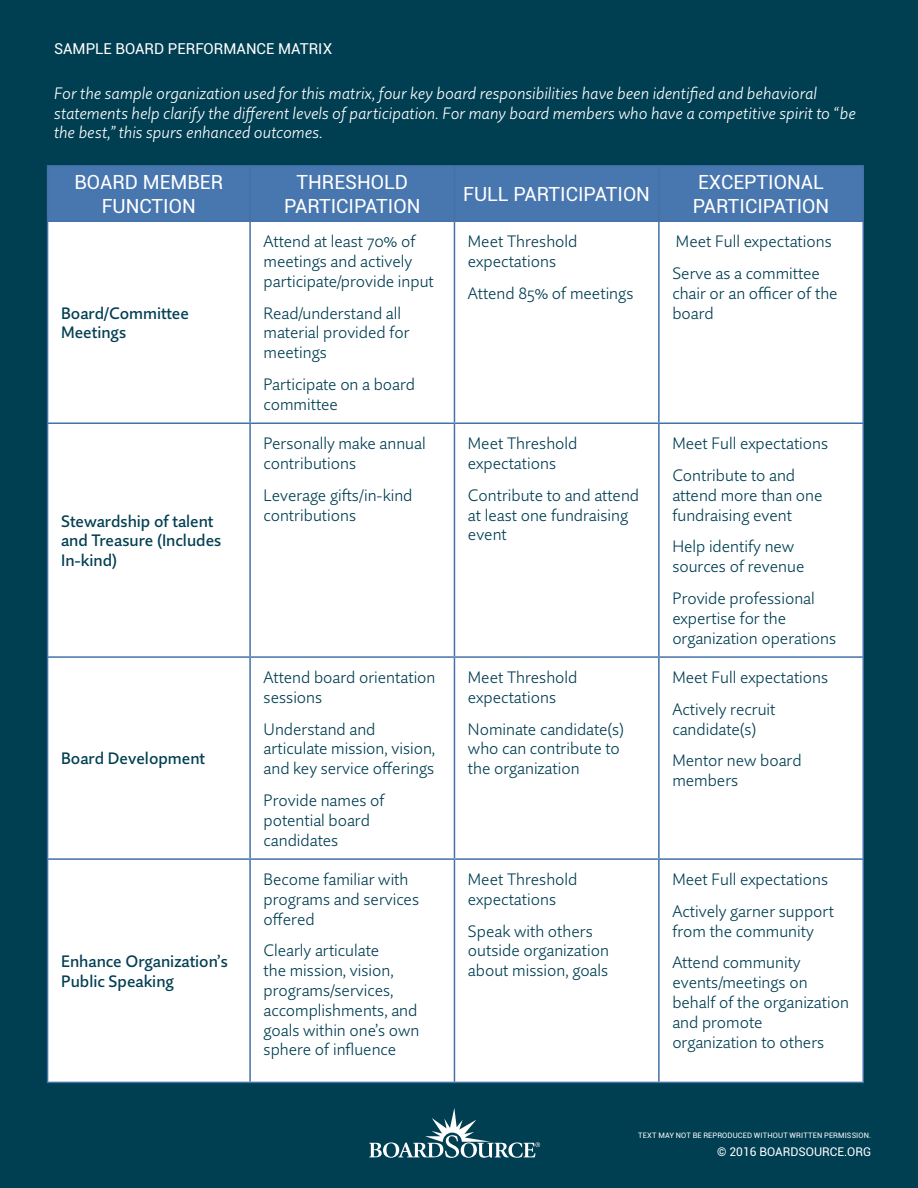
<style>
.page{position:relative;width:918px;height:1188px;background:#003e52}
.page>*{position:absolute;margin:0;border:0;box-sizing:border-box;transform-origin:0 0}
.t1{font:19.5px/23.4px "Roboto";color:#fff;text-align:center}
.t2{font:300 16.5px/19.8px "Quire Sans Pro";color:#003e52}
.t3{font:italic 300 16.5px/19.8px "Quire Sans Pro";color:#fff}
.t4{font:500 16.5px/19.8px "Quire Sans Pro";color:#003e52}
.t5{font:15px "Roboto";color:#fff}
.t6{font:12px "Roboto";color:#fff}
.t7{font:7.5px "Roboto";letter-spacing:.015em;color:#fff}
</style>
<div class="page">
<div style="left:48px;top:167px;width:814px;height:53px;background:#4876ae"></div>
<div style="left:48px;top:222px;width:814px;height:860px;background:#fff"></div>
<hr style="left:47px;top:165px;width:203px;height:2px;background:#4371a8">
<hr style="left:47px;top:167px;width:1px;height:53px;background:#4371a8">
<hr style="left:250px;top:165px;width:204px;height:2px;background:#4371a8">
<hr style="left:249px;top:167px;width:2px;height:53px;background:#4371a8">
<hr style="left:454px;top:165px;width:205px;height:2px;background:#4371a8">
<hr style="left:454px;top:167px;width:1px;height:53px;background:#4371a8">
<hr style="left:659px;top:165px;width:205px;height:2px;background:#4371a8">
<hr style="left:658px;top:167px;width:2px;height:53px;background:#4371a8">
<hr style="left:862px;top:167px;width:2px;height:53px;background:#4371a8">
<hr style="left:47px;top:220px;width:203px;height:2px;background:#4371a8">
<hr style="left:47px;top:222px;width:1px;height:200px;background:#4371a8">
<hr style="left:250px;top:220px;width:204px;height:2px;background:#4371a8">
<hr style="left:249px;top:222px;width:2px;height:200px;background:#4371a8">
<hr style="left:454px;top:220px;width:205px;height:2px;background:#4371a8">
<hr style="left:454px;top:222px;width:1px;height:200px;background:#4371a8">
<hr style="left:659px;top:220px;width:205px;height:2px;background:#4371a8">
<hr style="left:658px;top:222px;width:2px;height:200px;background:#4371a8">
<hr style="left:862px;top:222px;width:2px;height:200px;background:#4371a8">
<hr style="left:47px;top:422px;width:203px;height:2px;background:#4371a8">
<hr style="left:47px;top:424px;width:1px;height:232px;background:#4371a8">
<hr style="left:250px;top:422px;width:204px;height:2px;background:#4371a8">
<hr style="left:249px;top:424px;width:2px;height:232px;background:#4371a8">
<hr style="left:454px;top:422px;width:205px;height:2px;background:#4371a8">
<hr style="left:454px;top:424px;width:1px;height:232px;background:#4371a8">
<hr style="left:659px;top:422px;width:205px;height:2px;background:#4371a8">
<hr style="left:658px;top:424px;width:2px;height:232px;background:#4371a8">
<hr style="left:862px;top:424px;width:2px;height:232px;background:#4371a8">
<hr style="left:47px;top:656px;width:203px;height:2px;background:#4371a8">
<hr style="left:47px;top:658px;width:1px;height:200px;background:#4371a8">
<hr style="left:250px;top:656px;width:204px;height:2px;background:#4371a8">
<hr style="left:249px;top:658px;width:2px;height:200px;background:#4371a8">
<hr style="left:454px;top:656px;width:205px;height:2px;background:#4371a8">
<hr style="left:454px;top:658px;width:1px;height:200px;background:#4371a8">
<hr style="left:659px;top:656px;width:205px;height:2px;background:#4371a8">
<hr style="left:658px;top:658px;width:2px;height:200px;background:#4371a8">
<hr style="left:862px;top:658px;width:2px;height:200px;background:#4371a8">
<hr style="left:47px;top:858px;width:203px;height:2px;background:#4371a8">
<hr style="left:47px;top:860px;width:1px;height:222px;background:#4371a8">
<hr style="left:250px;top:858px;width:204px;height:2px;background:#4371a8">
<hr style="left:249px;top:860px;width:2px;height:222px;background:#4371a8">
<hr style="left:454px;top:858px;width:205px;height:2px;background:#4371a8">
<hr style="left:454px;top:860px;width:1px;height:222px;background:#4371a8">
<hr style="left:659px;top:858px;width:205px;height:2px;background:#4371a8">
<hr style="left:658px;top:860px;width:2px;height:222px;background:#4371a8">
<hr style="left:862px;top:860px;width:2px;height:222px;background:#4371a8">
<hr style="left:47px;top:1082px;width:203px;height:1px;background:#4371a8">
<hr style="left:250px;top:1082px;width:204px;height:1px;background:#4371a8">
<hr style="left:454px;top:1082px;width:205px;height:1px;background:#4371a8">
<hr style="left:659px;top:1082px;width:205px;height:1px;background:#4371a8">
<svg style="left:369px;top:1108px;width:171px;height:50px"></svg>
<p class="t5" style="left:54px;top:39px;width:280px">SAMPLE BOARD PERFORMANCE MATRIX</p>
<p class="t3" style="left:54px;top:83px;width:803px">For the sample organization used for this matrix, four key board responsibilities have been identified and behavioral statements help clarify the different levels of participation. For many board members who have a competitive spirit to “be the best,” this spurs enhanced outcomes.</p>
<p class="t1" style="left:75px;top:170px;width:150px">BOARD MEMBER<br>FUNCTION</p>
<p class="t1" style="left:284px;top:170px;width:138px">THRESHOLD<br>PARTICIPATION</p>
<p class="t1" style="left:463px;top:181px;width:188px">FULL PARTICIPATION</p>
<p class="t1" style="left:693px;top:170px;width:138px;text-align:left">EXCEPTIONAL<br>PARTICIPATION</p>
<p class="t4" style="left:61px;top:303px;width:129px">Board/Committee<br>Meetings</p>
<p class="t4" style="left:61px;top:511px;width:162px">Stewardship of talent and Treasure (Includes<br>In-kind)</p>
<p class="t4" style="left:61px;top:748px;width:146px">Board Development</p>
<p class="t4" style="left:61px;top:951px;width:168px">Enhance Organization’s<br>Public Speaking</p>
<p class="t2" style="left:264px;top:231px;width:172px">Attend at least 70% of meetings and actively participate/provide input</p>
<p class="t2" style="left:264px;top:303px;width:148px">Read/understand all material provided for meetings</p>
<p class="t2" style="left:264px;top:374px;width:153px">Participate on a board committee</p>
<p class="t2" style="left:264px;top:433px;width:164px">Personally make annual contributions</p>
<p class="t2" style="left:264px;top:485px;width:150px">Leverage gifts/in-kind contributions</p>
<p class="t2" style="left:264px;top:667px;width:173px">Attend board orientation sessions</p>
<p class="t2" style="left:264px;top:719px;width:173px">Understand and articulate mission, vision, and key service offerings</p>
<p class="t2" style="left:264px;top:790px;width:123px">Provide names of potential board candidates</p>
<p class="t2" style="left:264px;top:869px;width:157px">Become familiar with programs and services offered</p>
<p class="t2" style="left:264px;top:941px;width:157px">Clearly articulate<br>the mission, vision, programs/services, accomplishments, and goals within one’s own sphere of influence</p>
<p class="t2" style="left:468px;top:231px;width:111px">Meet Threshold expectations</p>
<p class="t2" style="left:468px;top:283px;width:167px">Attend 85% of meetings</p>
<p class="t2" style="left:672px;top:225px;width:161px;line-height:31.8px">Meet Full expectations<br>Serve as a committee</p>
<p class="t2" style="left:672px;top:283px;width:167px">chair or an officer of the board</p>
<p class="t2" style="left:468px;top:433px;width:111px">Meet Threshold expectations</p>
<p class="t2" style="left:468px;top:485px;width:173px">Contribute to and attend at least one fundraising event</p>
<p class="t2" style="left:468px;top:667px;width:111px">Meet Threshold expectations</p>
<p class="t2" style="left:468px;top:719px;width:158px">Nominate candidate(s) who can contribute to the organization</p>
<p class="t2" style="left:468px;top:869px;width:111px">Meet Threshold expectations</p>
<p class="t2" style="left:468px;top:921px;width:142px">Speak with others outside organization about mission, goals</p>
<p class="t2" style="left:672px;top:427px;width:157px;line-height:31.8px">Meet Full expectations<br>Contribute to and</p>
<p class="t2" style="left:672px;top:485px;width:152px">attend more than one fundraising event</p>
<p class="t2" style="left:672px;top:537px;width:134px">Help identify new sources of revenue</p>
<p class="t2" style="left:672px;top:588px;width:165px">Provide professional expertise for the organization operations</p>
<p class="t2" style="left:672px;top:661px;width:157px;line-height:31.8px">Meet Full expectations<br>Actively recruit</p>
<p class="t2" style="left:672px;top:713px;width:131px;line-height:31.8px">candidate(s)<br>Mentor new board</p>
<p class="t2" style="left:672px;top:770px;width:68px">members</p>
<p class="t2" style="left:672px;top:863px;width:163px;line-height:31.8px">Meet Full expectations<br>Actively garner support</p>
<p class="t2" style="left:672px;top:915px;width:143px;line-height:31.8px">from the community<br>Attend community</p>
<p class="t2" style="left:672px;top:972px;width:178px">events/meetings on behalf of the organization and promote organization to others</p>
<p class="t7" style="left:638px;top:1131px;width:235px">TEXT MAY NOT BE REPRODUCED WITHOUT WRITTEN PERMISSION.</p>
<p class="t6" style="left:717px;top:1144px;width:156px">© 2016 BOARDSOURCE.ORG</p>
</div>
